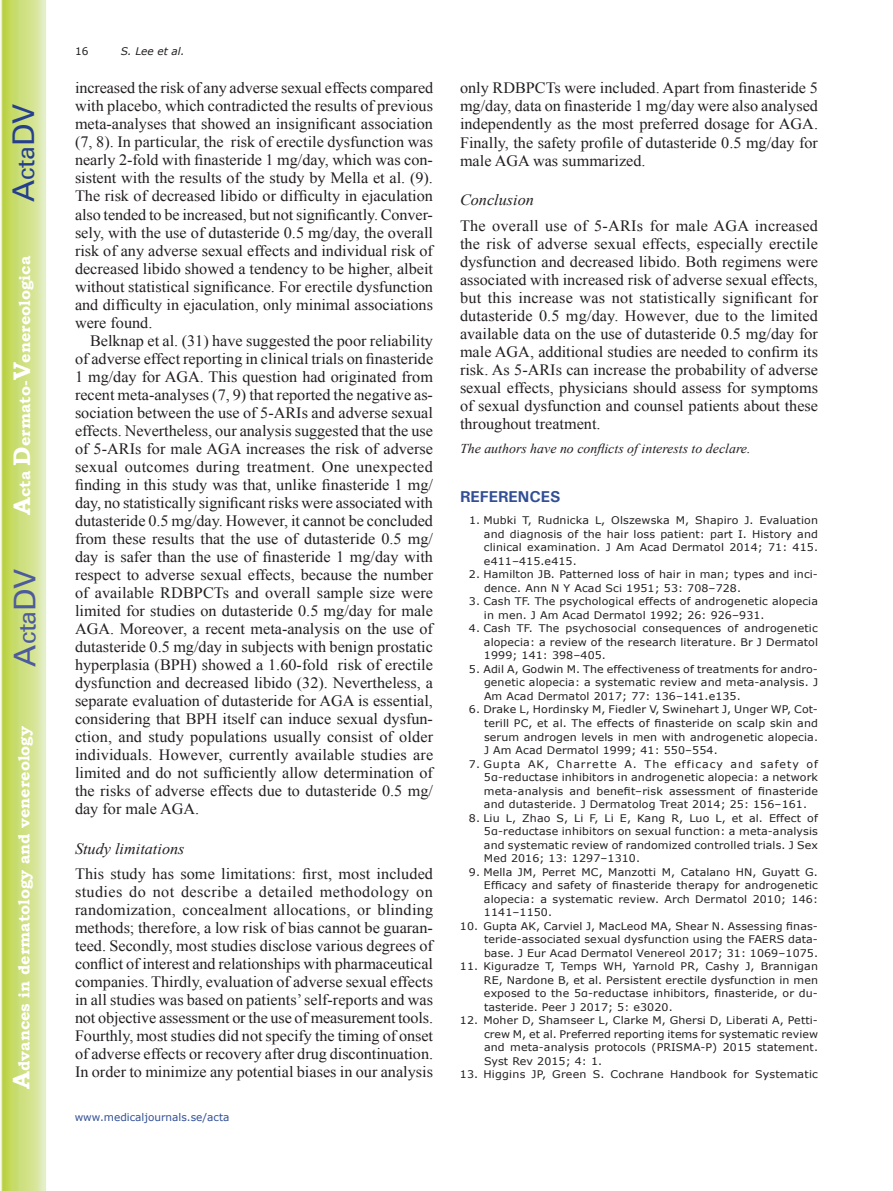
<style>
.page{position:relative;width:893px;height:1191px;background:#fff}
.page>*{position:absolute;margin:0;border:0;box-sizing:border-box;transform-origin:0 0}
.t1{font:30px "Univers";color:#4d5a9e}
.t2{font:30px "Univers";color:#253f8e}
.t3{font:15.75px/18px "Times New Roman";color:#231f20;text-align:justify}
.t4{font:700 15.75px "Bookman Old Style";color:#fff}
.t5{font:italic 15.75px "Times New Roman";color:#231f20}
.t6{font:700 15.75px "Univers";color:#324f95}
.t7{font:italic 13.5px "Times New Roman";color:#231f20}
.t8{font:10.5px/13.5px "Verdana";letter-spacing:.01em;color:#231f20;text-align:justify;scale:1.05 1}
.t9{font:10.5px "Verdana";color:#324f95}
.t10{font:italic 10.5px "Verdana";color:#231f20}
.t11{font:10.5px "Verdana";letter-spacing:.01em;color:#231f20}
.s1{font-size:24px}
</style>
<div class="page">
<svg style="left:1px;top:0;width:45px;height:1191px;background:#cfe084"></svg>
<h1 class="t2" style="left:6px;top:202px;width:100px;rotate:-90deg">A<span class="s1">cta</span>DV</h1>
<p class="t4" style="left:15px;top:515px;width:260px;rotate:-90deg"><span class="s1">A</span>cta <span class="s1">D</span>ermato-<span class="s1">V</span>enereologica</p>
<h1 class="t1" style="left:7px;top:666px;width:100px;rotate:-90deg">A<span class="s1">cta</span>DV</h1>
<p class="t4" style="left:15px;top:1088px;width:364px;rotate:-90deg"><span class="s1">A</span>dvances in dermatology and venereology</p>
<p class="t11" style="left:75px;top:44px;width:15px">16</p>
<p class="t10" style="left:121px;top:44px;width:65px">S. Lee et al.</p>
<p class="t3" style="left:75px;top:79px;width:360px">increased the risk of any adverse sexual effects compared with placebo, which contradicted the results of previous meta-analyses that showed an insignificant association (7, 8). In particular, the risk of erectile dysfunction was nearly 2-fold with finasteride 1 mg/day, which was con&shy;sistent with the results of the study by Mella et al. (9).<br>The risk of decreased libido or difficulty in ejaculation also tended to be increased, but not significantly. Conver&shy;sely, with the use of dutasteride 0.5 mg/day, the overall risk of any adverse sexual effects and individual risk of decreased libido showed a tendency to be higher, albeit without statistical significance. For erectile dysfunction and difficulty in ejaculation, only minimal associations were found.</p>
<p class="t3" style="left:75px;top:331px;width:360px;text-indent:15px">Belknap et al. (31) have suggested the poor reliability of adverse effect reporting in clinical trials on finasteride 1 mg/day for AGA. This question had originated from recent meta-analyses (7, 9) that reported the negative as&shy;sociation between the use of 5-ARIs and adverse sexual effects. Nevertheless, our analysis suggested that the use of 5-ARIs for male AGA increases the risk of adverse sexual outcomes during treatment. One unexpected finding in this study was that, unlike finasteride 1 mg/ day, no statistically significant risks were associated with dutasteride 0.5 mg/day. However, it cannot be concluded from these results that the use of dutasteride 0.5 mg/ day is safer than the use of finasteride 1 mg/day with respect to adverse sexual effects, because the number of available RDBPCTs and overall sample size were limited for studies on dutasteride 0.5 mg/day for male AGA. Moreover, a recent meta-analysis on the use of dutasteride 0.5 mg/day in subjects with benign prostatic hyperplasia (BPH) showed a 1.60-fold risk of erectile dysfunction and decreased libido (32). Nevertheless, a separate evaluation of dutasteride for AGA is essential, considering that BPH itself can induce sexual dysfun&shy;ction, and study populations usually consist of older individuals. However, currently available studies are limited and do not sufficiently allow determination of the risks of adverse effects due to dutasteride 0.5 mg/ day for male AGA.</p>
<p class="t5" style="left:75px;top:837px;width:111px">Study limitations</p>
<p class="t3" style="left:75px;top:864px;width:360px">This study has some limitations: first, most included studies do not describe a detailed methodology on randomization, concealment allocations, or blinding methods; therefore, a low risk of bias cannot be guaran&shy;teed. Secondly, most studies disclose various degrees of conflict of interest and relationships with pharmaceutical companies. Thirdly, evaluation of adverse sexual effects in all studies was based on patients’ self-reports and was not objective assessment or the use of measurement tools.<br>Fourthly, most studies did not specify the timing of onset of adverse effects or recovery after drug discontinuation.<br>In order to minimize any potential biases in our analysis</p>
<p class="t9" style="left:75px;top:1110px;width:156px">www.medicaljournals.se/acta</p>
<p class="t3" style="left:460px;top:79px;width:360px">only RDBPCTs were included. Apart from finasteride 5 mg/day, data on finasteride 1 mg/day were also analysed independently as the most preferred dosage for AGA.<br>Finally, the safety profile of dutasteride 0.5 mg/day for male AGA was summarized.</p>
<p class="t5" style="left:460px;top:189px;width:75px">Conclusion</p>
<p class="t3" style="left:460px;top:216px;width:360px">The overall use of 5-ARIs for male AGA increased the risk of adverse sexual effects, especially erectile dysfunction and decreased libido. Both regimens were associated with increased risk of adverse sexual effects, but this increase was not statistically significant for dutasteride 0.5 mg/day. However, due to the limited available data on the use of dutasteride 0.5 mg/day for male AGA, additional studies are needed to confirm its risk. As 5-ARIs can increase the probability of adverse sexual effects, physicians should assess for symptoms of sexual dysfunction and counsel patients about these throughout treatment.</p>
<p class="t7" style="left:460px;top:439px;width:292px">The authors have no conflicts of interests to declare.</p>
<p class="t6" style="left:460px;top:486px;width:102px">REFERENCES</p>
<p class="t8" style="left:484px;top:514px;width:320px;text-indent:-15px">1. Mubki T, Rudnicka L, Olszewska M, Shapiro J. Evaluation and diagnosis of the hair loss patient: part I. History and clinical examination. J Am Acad Dermatol 2014; 71: 415. e411–415.e415.</p>
<p class="t8" style="left:484px;top:568px;width:320px;text-indent:-15px">2. Hamilton JB. Patterned loss of hair in man; types and inci&shy;dence. Ann N Y Acad Sci 1951; 53: 708–728.</p>
<p class="t8" style="left:484px;top:595px;width:320px;text-indent:-15px">3. Cash TF. The psychological effects of androgenetic alopecia in men. J Am Acad Dermatol 1992; 26: 926–931.</p>
<p class="t8" style="left:484px;top:622px;width:320px;text-indent:-15px">4. Cash TF. The psychosocial consequences of androgenetic alopecia: a review of the research literature. Br J Dermatol 1999; 141: 398–405.</p>
<p class="t8" style="left:484px;top:662px;width:320px;text-indent:-15px">5. Adil A, Godwin M. The effectiveness of treatments for andro&shy;genetic alopecia: a systematic review and meta-analysis. J Am Acad Dermatol 2017; 77: 136–141.e135.</p>
<p class="t8" style="left:484px;top:703px;width:320px;text-indent:-15px">6. Drake L, Hordinsky M, Fiedler V, Swinehart J, Unger WP, Cot&shy;terill PC, et al. The effects of finasteride on scalp skin and serum androgen levels in men with androgenetic alopecia.<br>J Am Acad Dermatol 1999; 41: 550–554.</p>
<p class="t8" style="left:484px;top:757px;width:320px;text-indent:-15px">7. Gupta AK, Charrette A. The efficacy and safety of 5α-reductase inhibitors in androgenetic alopecia: a network meta-analysis and benefit–risk assessment of finasteride and dutasteride. J Dermatolog Treat 2014; 25: 156–161.</p>
<p class="t8" style="left:484px;top:811px;width:320px;text-indent:-15px">8. Liu L, Zhao S, Li F, Li E, Kang R, Luo L, et al. Effect of 5α-reductase inhibitors on sexual function: a meta-analysis and systematic review of randomized controlled trials. J Sex Med 2016; 13: 1297–1310.</p>
<p class="t8" style="left:484px;top:865px;width:320px;text-indent:-15px">9. Mella JM, Perret MC, Manzotti M, Catalano HN, Guyatt G.<br>Efficacy and safety of finasteride therapy for androgenetic alopecia: a systematic review. Arch Dermatol 2010; 146:<br>1141–1150.</p>
<p class="t8" style="left:484px;top:919px;width:320px;text-indent:-24px">10. Gupta AK, Carviel J, MacLeod MA, Shear N. Assessing finas&shy;teride-associated sexual dysfunction using the FAERS data&shy;base. J Eur Acad Dermatol Venereol 2017; 31: 1069–1075.</p>
<p class="t8" style="left:484px;top:959px;width:320px;text-indent:-24px">11. Kiguradze T, Temps WH, Yarnold PR, Cashy J, Brannigan RE, Nardone B, et al. Persistent erectile dysfunction in men exposed to the 5α-reductase inhibitors, finasteride, or du&shy;tasteride. Peer J 2017; 5: e3020.</p>
<p class="t8" style="left:484px;top:1013px;width:320px;text-indent:-24px">12. Moher D, Shamseer L, Clarke M, Ghersi D, Liberati A, Petti&shy;crew M, et al. Preferred reporting items for systematic review and meta-analysis protocols (PRISMA-P) 2015 statement.<br>Syst Rev 2015; 4: 1.</p>
<p class="t8" style="left:460px;top:1067px;width:342px">13. Higgins JP, Green S. Cochrane Handbook for Systematic</p>
</div>
